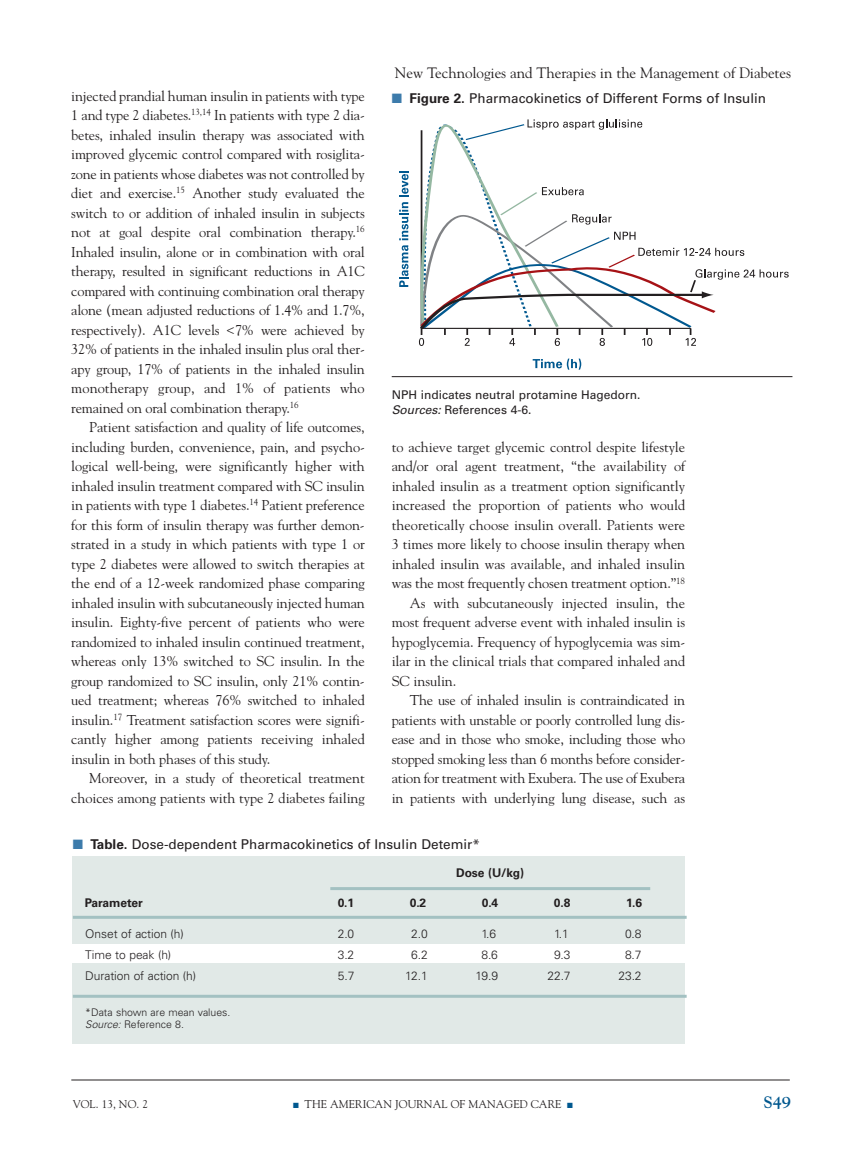
<style>
.page{position:relative;width:851px;height:1161px;background:#fff}
.page>*{position:absolute;margin:0;border:0;box-sizing:border-box;transform-origin:0 0}
.t1{font:700 16.5px "Goudy";color:#00588f}
.t2{font:15px "Goudy";letter-spacing:-.005em;color:#231f20}
.t3{font:14.25px/19.5px "Goudy";letter-spacing:-.005em;color:#231f20;text-align:justify}
.t4{font:13.5px "Univers";color:#231f20}
.t5{font:300 12px "Univers";letter-spacing:-.005em;color:#231f20}
.t6{font:12px/15px "Univers";color:#231f20}
.t7{font:700 12px "Univers";letter-spacing:-.005em;color:#231f20}
.t8{font:11.25px "Goudy";color:#231f20}
.t9{font:300 10.5px/12px "Univers";color:#231f20}
.s1{color:#3d7bab}
.s2{font-weight:700}
.s3{font-style:italic}
.s4{color:#00588f}
</style>
<div class="page">
<hr style="left:71px;top:1080px;width:718px;height:1px;background:#231f20">
<div style="left:73px;top:857px;width:611px;height:187px;background:#e1e9e7"></div>
<div style="left:57px;top:944px;width:643px;height:18px;background:#fff"></div>
<hr style="left:73px;top:916px;width:613px;height:3px;background:#a3c1c2">
<hr style="left:73px;top:995px;width:613px;height:3px;background:#a3c1c2">
<hr style="left:330px;top:887px;width:320px;height:3px;background:#a3c1c2">
<svg style="left:532px;top:359px;width:49px;height:11px"></svg>
<svg style="left:399px;top:171px;width:9px;height:116px"></svg>
<svg style="left:418px;top:119px;width:370px;height:227px"></svg>
<hr style="left:392px;top:376px;width:400px;height:1px;background:#231f20">
<p class="t2" style="left:395px;top:64px;width:398px">New Technologies and Therapies in the Management of Diabetes</p>
<p class="t3" style="left:71px;top:86px;width:295px">injected prandial human insulin in patients with type 1 and type 2 diabetes.<sup>13,14</sup> In patients with type 2 dia&shy;betes, inhaled insulin therapy was associated with improved glycemic control compared with rosiglita&shy;zone in patients whose diabetes was not controlled by diet and exercise.<sup>15</sup> Another study evaluated the switch to or addition of inhaled insulin in subjects not at goal despite oral combination therapy.<sup>16<br></sup>Inhaled insulin, alone or in combination with oral therapy, resulted in significant reductions in A1C compared with continuing combination oral therapy alone (mean adjusted reductions of 1.4% and 1.7%, respectively). A1C levels &lt;7% were achieved by 32% of patients in the inhaled insulin plus oral ther&shy;apy group, 17% of patients in the inhaled insulin monotherapy group, and 1% of patients who remained on oral combination therapy.<sup>16</sup></p>
<p class="t3" style="left:71px;top:417px;width:295px;text-indent:18px">Patient satisfaction and quality of life outcomes, including burden, convenience, pain, and psycho&shy;logical well-being, were significantly higher with inhaled insulin treatment compared with SC insulin in patients with type 1 diabetes.<sup>14</sup> Patient preference for this form of insulin therapy was further demon&shy;strated in a study in which patients with type 1 or type 2 diabetes were allowed to switch therapies at the end of a 12-week randomized phase comparing inhaled insulin with subcutaneously injected human insulin. Eighty-five percent of patients who were randomized to inhaled insulin continued treatment, whereas only 13% switched to SC insulin. In the group randomized to SC insulin, only 21% contin&shy;ued treatment; whereas 76% switched to inhaled insulin.<sup>17</sup> Treatment satisfaction scores were signifi&shy;cantly higher among patients receiving inhaled insulin in both phases of this study.</p>
<p class="t3" style="left:71px;top:768px;width:295px;text-align:right">Moreover, in a study of theoretical treatment choices among patients with type 2 diabetes failing</p>
<p class="t4" style="left:392px;top:94px;width:376px"><span class="s1">■</span> <span class="s2">Figure 2.</span> Pharmacokinetics of Different Forms of Insulin</p>
<p class="t6" style="left:392px;top:389px;width:250px">NPH indicates neutral protamine Hagedorn.<br><span class="s3">Sources:</span> References 4-6.</p>
<p class="t3" style="left:392px;top:437px;width:295px">to achieve target glycemic control despite lifestyle</p>
<p class="t3" style="left:392px;top:457px;width:295px">and/or oral agent treatment, “the availability of</p>
<p class="t3" style="left:392px;top:476px;width:295px">inhaled insulin as a treatment option significantly</p>
<p class="t3" style="left:392px;top:496px;width:295px">increased the proportion of patients who would</p>
<p class="t3" style="left:392px;top:515px;width:295px">theoretically choose insulin overall. Patients were</p>
<p class="t3" style="left:392px;top:535px;width:295px">3 times more likely to choose insulin therapy when</p>
<p class="t3" style="left:392px;top:554px;width:295px">inhaled insulin was available, and inhaled insulin</p>
<p class="t3" style="left:392px;top:574px;width:295px">was the most frequently chosen treatment option.”<sup>18</sup></p>
<p class="t3" style="left:410px;top:593px;width:277px">As with subcutaneously injected insulin, the</p>
<p class="t3" style="left:391px;top:613px;width:295px">most frequent adverse event with inhaled insulin is</p>
<p class="t3" style="left:391px;top:632px;width:295px">hypoglycemia. Frequency of hypoglycemia was sim-</p>
<p class="t3" style="left:391px;top:652px;width:295px">ilar in the clinical trials that compared inhaled and</p>
<p class="t3" style="left:391px;top:671px;width:66px">SC insulin.</p>
<p class="t3" style="left:410px;top:691px;width:277px">The use of inhaled insulin is contraindicated in</p>
<p class="t3" style="left:391px;top:710px;width:295px">patients with unstable or poorly controlled lung dis-</p>
<p class="t3" style="left:391px;top:730px;width:295px">ease and in those who smoke, including those who</p>
<p class="t3" style="left:391px;top:749px;width:295px">stopped smoking less than 6 months before consider-</p>
<p class="t3" style="left:391px;top:769px;width:295px">ation for treatment with Exubera. The use of Exubera</p>
<p class="t3" style="left:391px;top:788px;width:295px">in patients with underlying lung disease, such as</p>
<p class="t4" style="left:73px;top:839px;width:408px"><span class="s1">■</span> <span class="s2">Table.</span> Dose-dependent Pharmacokinetics of Insulin Detemir*</p>
<p class="t7" style="left:456px;top:869px;width:69px">Dose (U/kg)</p>
<p class="t7" style="left:85px;top:899px;width:59px">Parameter</p>
<p class="t7" style="left:338px;top:899px;width:18px">0.1</p>
<p class="t7" style="left:410px;top:899px;width:18px">0.2</p>
<p class="t7" style="left:482px;top:899px;width:18px">0.4</p>
<p class="t7" style="left:553px;top:899px;width:18px">0.8</p>
<p class="t7" style="left:626px;top:899px;width:17px">1.6</p>
<p class="t5" style="left:85px;top:929px;width:100px">Onset of action (h)</p>
<p class="t5" style="left:338px;top:929px;width:18px">2.0</p>
<p class="t5" style="left:411px;top:929px;width:18px">2.0</p>
<p class="t5" style="left:481px;top:929px;width:16px">1.6</p>
<p class="t5" style="left:554px;top:929px;width:16px">1.1</p>
<p class="t5" style="left:625px;top:929px;width:18px">0.8</p>
<p class="t5" style="left:85px;top:950px;width:87px">Time to peak (h)</p>
<p class="t5" style="left:338px;top:950px;width:18px">3.2</p>
<p class="t5" style="left:411px;top:950px;width:18px">6.2</p>
<p class="t5" style="left:481px;top:950px;width:18px">8.6</p>
<p class="t5" style="left:554px;top:950px;width:18px">9.3</p>
<p class="t5" style="left:625px;top:950px;width:18px">8.7</p>
<p class="t5" style="left:85px;top:971px;width:112px">Duration of action (h)</p>
<p class="t5" style="left:338px;top:971px;width:18px">5.7</p>
<p class="t5" style="left:405px;top:971px;width:24px">12.1</p>
<p class="t5" style="left:475px;top:971px;width:24px">19.9</p>
<p class="t5" style="left:547px;top:971px;width:25px">22.7</p>
<p class="t5" style="left:618px;top:971px;width:25px">23.2</p>
<p class="t9" style="left:85px;top:1007px;width:147px">*Data shown are mean values.<br><span class="s3">Source:</span> Reference 8.</p>
<p class="t8" style="left:73px;top:1097px;width:77px">VOL. 13, NO. 2</p>
<p class="t8" style="left:293px;top:1097px;width:281px"><span class="s4">■</span> THE AMERICAN JOURNAL OF MANAGED CARE <span class="s4">■</span></p>
<p class="t1" style="left:763px;top:1092px;width:29px">S49</p>
</div>
